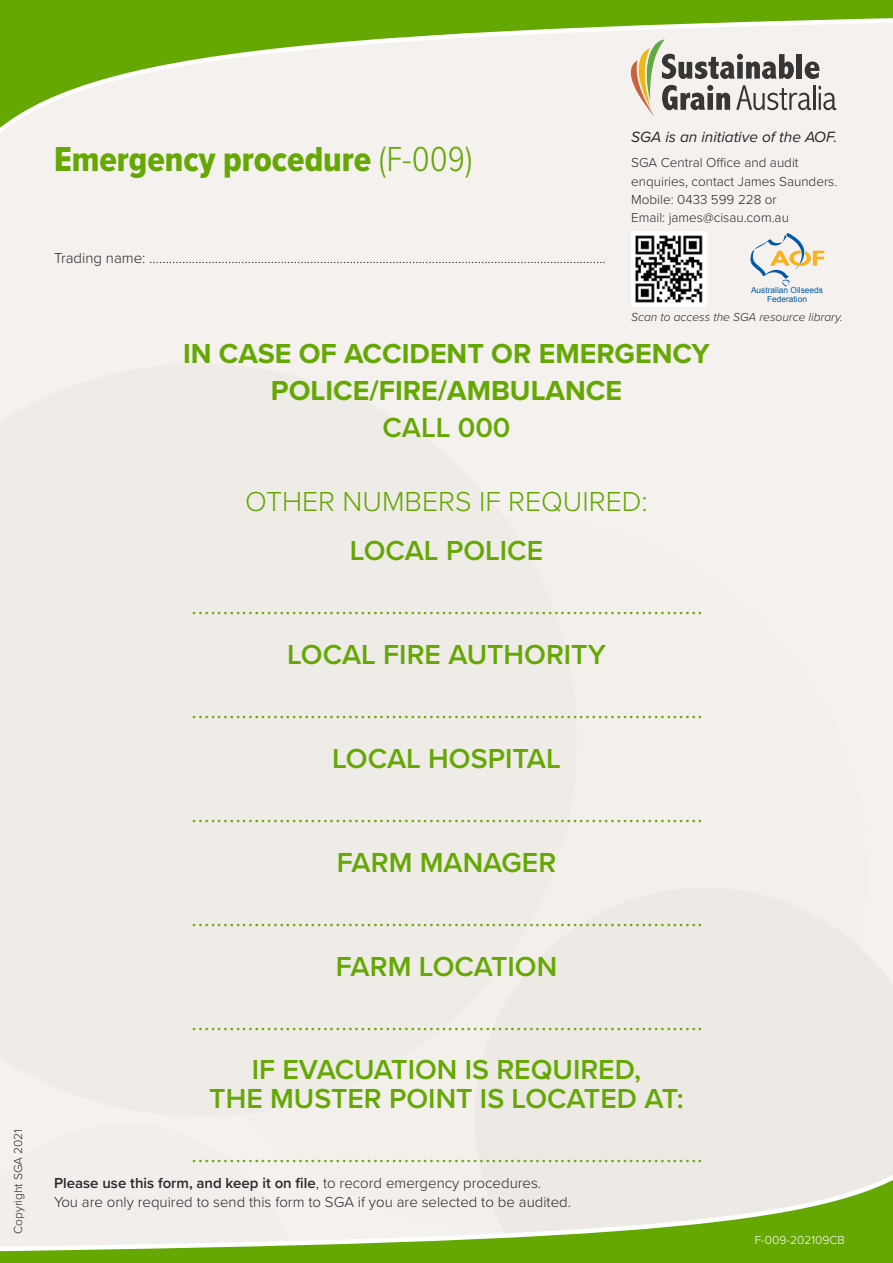
<style>
.page{position:relative;width:893px;height:1263px;background:#f4f1ee}
.page>*{position:absolute;margin:0;border:0;box-sizing:border-box;transform-origin:0 0}
.GRDC_column_heading{font:36px "Proxima Nova Cond Extrabld";color:#65a703}
.GRDC_column_heading-2{font:300 28.5px "Proxima Nova";color:#65a703}
.GRDC_column_heading-3{font:600 28.5px/28.5px "Proxima Nova";color:#65a703;text-align:center}
.GRDC_column_heading-4{font:700 28.5px "Proxima Nova";color:#65a703}
.t1{font:italic 15.45px "Proxima Nova";color:#292829}
.GRDC_body{font:300 15px/18px "Proxima Nova";color:#292829}
.t2{font:300 13.5px/18px "Proxima Nova";color:#292829}
.t3{font:italic 300 12px "Proxima Nova";color:#292829}
.t4{font:300 12px "Proxima Nova";color:#292829}
.GRDC_body-2{font:300 12px "Proxima Nova";color:#fff}
.t5{font:8.4px/8.9px "Arial";color:#0258a5;text-align:center}
.s1{font-family:"Proxima Nova Cond";font-weight:300}
.s2{font-weight:600}
</style>
<div class="page">
<svg style="left:0;top:0;width:893px;height:133px"></svg>
<svg style="left:0;top:1176px;width:893px;height:87px"></svg>
<svg style="left:631px;top:40px;width:205px;height:76px"></svg>
<img style="left:631px;top:231px;width:75px;height:75px">
<svg style="left:750px;top:233px;width:74px;height:54px"></svg>
<p class="t4" style="left:9px;top:1234px;width:106px;rotate:-90deg">Copyright SGA 2021</p>
<p class="GRDC_column_heading" style="left:54px;top:133px;width:420px">Emergency procedure <span class="s1">(F-009)</span></p>
<p class="GRDC_body" style="left:54px;top:248px;width:553px">Trading name: ...........................................................................................................................................</p>
<p class="t1" style="left:631px;top:125px;width:208px">SGA is an initiative of the AOF.</p>
<p class="t2" style="left:631px;top:153px;width:208px">SGA Central Office and audit enquiries, contact James Saunders.<br>Mobile: 0433 599 228 or<br>Email: james@cisau.com.au</p>
<p class="t5" style="left:751px;top:286px;width:74px">Australian Oilseeds<br>Federation</p>
<p class="t3" style="left:631px;top:308px;width:213px">Scan to access the SGA resource library.</p>
<p class="GRDC_column_heading-4" style="left:183px;top:332px;width:528px">IN CASE OF ACCIDENT OR EMERGENCY</p>
<p class="GRDC_column_heading-4" style="left:271px;top:369px;width:353px">POLICE/FIRE/AMBULANCE</p>
<p class="GRDC_column_heading-3" style="left:382px;top:412px;width:129px">CALL 000</p>
<p class="GRDC_column_heading-2" style="left:245px;top:480px;width:404px">OTHER NUMBERS IF REQUIRED:</p>
<p class="GRDC_column_heading-3" style="left:350px;top:536px;width:195px">LOCAL POLICE</p>
<p class="GRDC_column_heading-2" style="left:191px;top:584px;width:513px">..................................................................................</p>
<p class="GRDC_column_heading-3" style="left:287px;top:640px;width:320px">LOCAL FIRE AUTHORITY</p>
<p class="GRDC_column_heading-2" style="left:191px;top:687px;width:513px">..................................................................................</p>
<p class="GRDC_column_heading-3" style="left:332px;top:743px;width:230px">LOCAL HOSPITAL</p>
<p class="GRDC_column_heading-2" style="left:191px;top:791px;width:513px">..................................................................................</p>
<p class="GRDC_column_heading-3" style="left:337px;top:847px;width:221px">FARM MANAGER</p>
<p class="GRDC_column_heading-2" style="left:191px;top:895px;width:513px">..................................................................................</p>
<p class="GRDC_column_heading-3" style="left:336px;top:951px;width:223px">FARM LOCATION</p>
<p class="GRDC_column_heading-2" style="left:191px;top:999px;width:513px">..................................................................................</p>
<p class="GRDC_column_heading-3" style="left:209px;top:1055px;width:476px">IF EVACUATION IS REQUIRED,<br>THE MUSTER POINT IS LOCATED AT:</p>
<p class="GRDC_column_heading-2" style="left:191px;top:1131px;width:513px">..................................................................................</p>
<p class="GRDC_body" style="left:54px;top:1173px;width:518px"><span class="s2">Please use this form, and keep it on file</span>, to record emergency procedures.<br>You are only required to send this form to SGA if you are selected to be audited.</p>
<p class="GRDC_body-2" style="left:755px;top:1231px;width:91px">F-009-202109CB</p>
</div>
